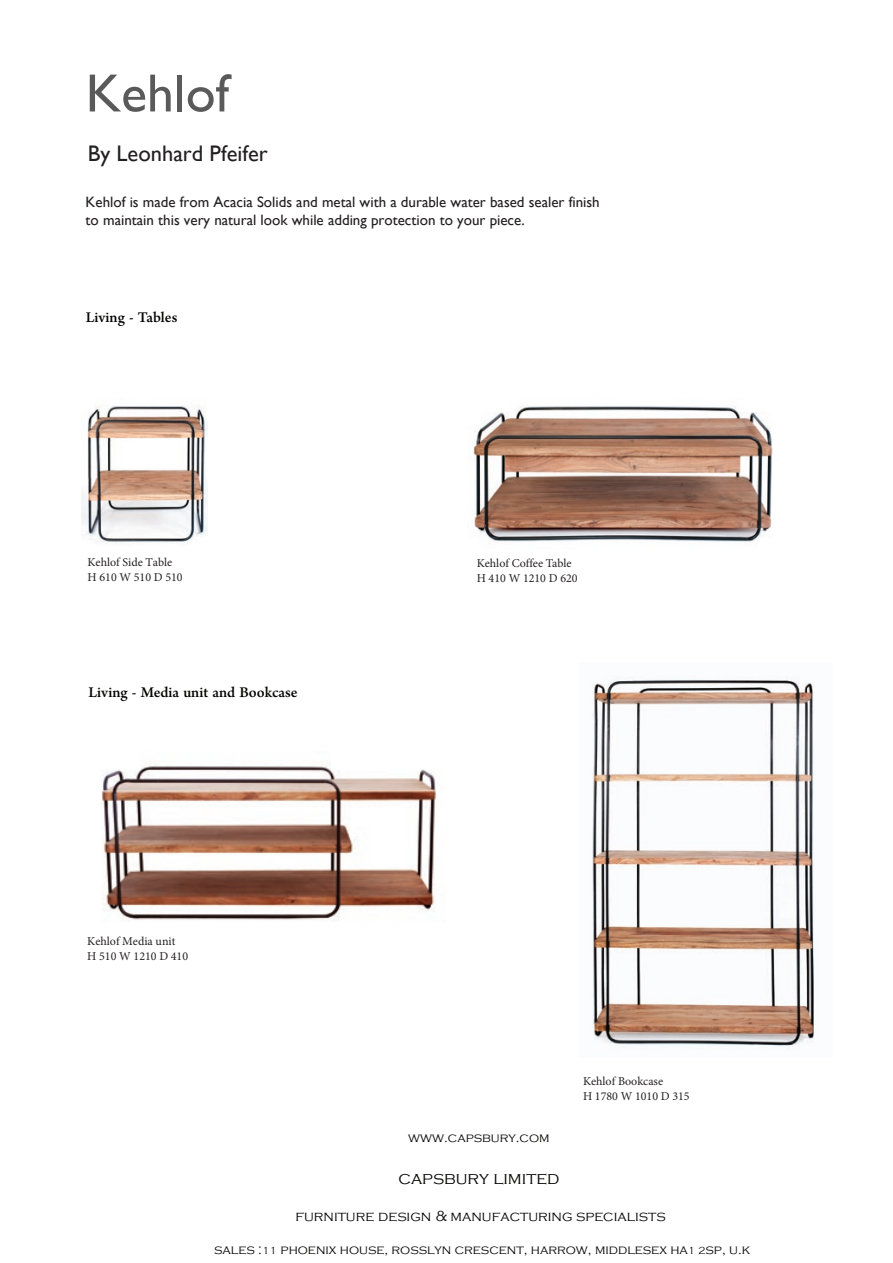
<style>
.page{position:relative;width:893px;height:1263px;background:#fff}
.page>*{position:absolute;margin:0;border:0;box-sizing:border-box;transform-origin:0 0}
.t1{font:54px "Gill Sans";color:#5a5a5a}
.t2{font:22.5px "Gill Sans";color:#231f20}
.t3{font:500 21px "Adobe Naskh";color:#040503}
.t4{font:300 18px "Copperplate Gothic";color:#050504}
.t5{font:15px/18px "Gill Sans";color:#231f20}
.t6{font:300 15px "Copperplate Gothic";color:#050504}
.t7{font:300 13.5px "Copperplate Gothic";color:#050504}
.t8{font:12px/14.4px "Minion Pro";color:#231f20}
.s1{font-size:10.5px}
</style>
<div class="page">
<img style="left:473px;top:406px;width:300px;height:136px">
<img style="left:81px;top:405px;width:126px;height:139px">
<img style="left:102px;top:763px;width:335px;height:158px">
<img style="left:592px;top:676px;width:222px;height:374px">
<h1 class="t1" style="left:86px;top:62px;width:145px">Kehlof</h1>
<h2 class="t2" style="left:88px;top:140px;width:181px">By Leonhard Pfeifer</h2>
<p class="t5" style="left:86px;top:193px;width:516px">Kehlof is made from Acacia Solids and metal with a durable water based sealer finish to maintain this very natural look while adding protection to your piece.</p>
<h3 class="t3" style="left:86px;top:302px;width:93px">Living - Tables</h3>
<p class="t8" style="left:88px;top:555px;width:97px">Kehlof Side Table<br>H 610 W 510 D 510</p>
<h3 class="t3" style="left:88px;top:677px;width:211px">Living - Media unit and Bookcase</h3>
<p class="t8" style="left:87px;top:934px;width:102px">Kehlof Media unit<br>H 510 W 1210 D 410</p>
<p class="t8" style="left:477px;top:556px;width:102px">Kehlof Coffee Table<br>H 410 W 1210 D 620</p>
<p class="t8" style="left:583px;top:1074px;width:108px">Kehlof Bookcase<br>H 1780 W 1010 D 315</p>
<p class="t7" style="left:408px;top:1130px;width:143px">www.capsbury.com</p>
<p class="t4" style="left:398px;top:1168px;width:162px">capsbury limited</p>
<p class="t6" style="left:295px;top:1208px;width:372px">furniture design &amp; manufacturing specialists</p>
<p class="t7" style="left:214px;top:1242px;width:537px">sales :<span class="s1">11</span> phoenix house, rosslyn crescent, harrow, middlesex ha<span class="s1">1 2</span>sp, u.k</p>
</div>
